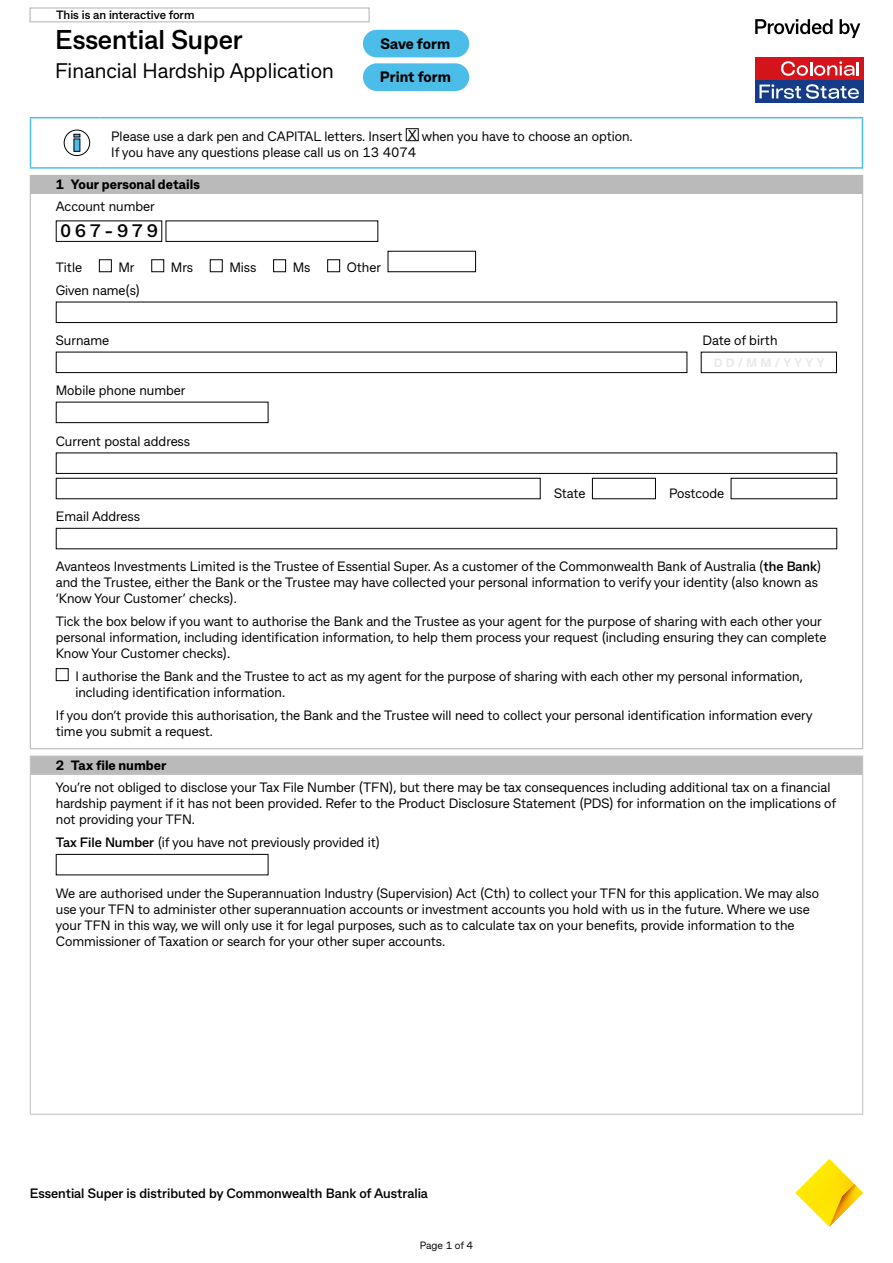
<style>
.page{position:relative;width:893px;height:1263px;background:#fff}
.page>*{position:absolute;margin:0;border:0;box-sizing:border-box;transform-origin:0 0}
.t1{font:700 27px "CBA Beacon Sans";color:#000}
.t2{font:21px "CBA Beacon Sans";color:#000}
.t3{font:700 18px "CBA Beacon Sans";letter-spacing:.2em;color:#000}
.t4{font:800 15px "CBA Beacon Sans";color:#000}
.t5{font:13.5px/16.2px "CBA Beacon Sans";color:#000}
.t6{font:700 13.5px "CBA Beacon Sans";color:#000}
.t7{font:800 13.5px "CBA Beacon Sans";letter-spacing:.005em;color:#000}
.t8{font:700 12px "CBA Beacon Sans";color:#000}
.t9{font:800 12px "CBA Beacon Sans";letter-spacing:.275em;color:#e9e9e9}
.t10{font:10.5px "CBA Beacon Sans";letter-spacing:-.005em;color:#000}
.s1{font-size:14.25px}
.s2{font-weight:700}
</style>
<div class="page">
<hr style="left:30px;top:118px;width:1px;height:49px;background:#4cbde8">
<hr style="left:30px;top:117px;width:71px;height:1px;background:#4cbde8">
<hr style="left:30px;top:167px;width:71px;height:2px;background:#4cbde8">
<hr style="left:101px;top:117px;width:762px;height:1px;background:#4cbde8">
<hr style="left:862px;top:118px;width:1px;height:49px;background:#4cbde8">
<hr style="left:101px;top:167px;width:762px;height:2px;background:#4cbde8">
<div style="left:64px;top:130px;width:26px;height:26px;border:1px solid #000;border-radius:50%"></div>
<svg style="left:73px;top:133px;width:8px;height:19px"></svg>
<div style="left:406px;top:128px;width:13px;height:13px;border:1px solid #000"></div>
<div style="left:30px;top:175px;width:833px;height:18px;background:#bababa"></div>
<hr style="left:31px;top:193px;width:831px;height:1px;background:#bababa">
<hr style="left:30px;top:193px;width:1px;height:555px;background:#bababa">
<hr style="left:862px;top:193px;width:1px;height:555px;background:#bababa">
<hr style="left:30px;top:748px;width:833px;height:1px;background:#bababa">
<div style="left:56px;top:220px;width:106px;height:22px;border:1px solid #000"></div>
<div style="left:166px;top:220px;width:212px;height:22px;border:1px solid #000"></div>
<div style="left:99px;top:259px;width:13px;height:13px;border:1px solid #000"></div>
<div style="left:151px;top:259px;width:13px;height:13px;border:1px solid #000"></div>
<div style="left:210px;top:259px;width:13px;height:13px;border:1px solid #000"></div>
<div style="left:273px;top:259px;width:13px;height:13px;border:1px solid #000"></div>
<div style="left:327px;top:259px;width:13px;height:13px;border:1px solid #000"></div>
<div style="left:56px;top:302px;width:781px;height:21px;border:1px solid #000"></div>
<div style="left:56px;top:352px;width:631px;height:21px;border:1px solid #000"></div>
<div style="left:701px;top:352px;width:136px;height:21px;border:1px solid #000"></div>
<div style="left:56px;top:402px;width:212px;height:21px;border:1px solid #000"></div>
<div style="left:56px;top:452px;width:781px;height:22px;border:1px solid #000"></div>
<div style="left:56px;top:528px;width:781px;height:21px;border:1px solid #000"></div>
<div style="left:56px;top:668px;width:13px;height:13px;border:1px solid #000"></div>
<div style="left:30px;top:756px;width:833px;height:18px;background:#bababa"></div>
<hr style="left:30px;top:756px;width:833px;height:1px;background:#c6c6c6">
<hr style="left:31px;top:774px;width:831px;height:1px;background:#c6c6c6">
<hr style="left:30px;top:774px;width:1px;height:340px;background:#c6c6c6">
<hr style="left:862px;top:774px;width:1px;height:340px;background:#c6c6c6">
<hr style="left:30px;top:1114px;width:833px;height:1px;background:#c6c6c6">
<div style="left:56px;top:854px;width:212px;height:21px;border:1px solid #000"></div>
<svg style="left:755px;top:19px;width:77px;height:15px"></svg>
<svg style="left:840px;top:19px;width:20px;height:19px"></svg>
<div style="left:755px;top:57px;width:108px;height:23px;background:#d5131a"></div>
<div style="left:755px;top:80px;width:108px;height:23px;background:#153c88"></div>
<svg style="left:781px;top:61px;width:78px;height:15px"></svg>
<svg style="left:759px;top:84px;width:100px;height:15px"></svg>
<svg style="left:795px;top:1159px;width:68px;height:68px"></svg>
<div style="left:29px;top:7px;width:341px;height:15px;border:1px solid #bababa"></div>
<div style="left:363px;top:30px;width:106px;height:27px;background:#4cbde8;border-radius:14px"></div>
<div style="left:363px;top:63px;width:106px;height:28px;background:#4cbde8;border-radius:14px"></div>
<p class="t8" style="left:56px;top:7px;width:140px">This is an interactive form</p>
<h1 class="t1" style="left:55px;top:21px;width:189px">Essential Super</h1>
<h2 class="t2" style="left:55px;top:57px;width:280px">Financial Hardship Application</h2>
<p class="t4" style="left:381px;top:34px;width:71px">Save form</p>
<p class="t4" style="left:380px;top:67px;width:73px">Print form</p>
<p class="t5" style="left:111px;top:128px;width:523px">Please use a dark pen and CAPITAL letters. Insert <span class="s1">X</span> when you have to choose an option.<br>If you have any questions please call us on 13 4074</p>
<p class="t7" style="left:56px;top:176px;width:145px">1 Your personal details</p>
<p class="t5" style="left:56px;top:198px;width:101px">Account number</p>
<h3 class="t3" style="left:60px;top:219px;width:99px">067-979</h3>
<p class="t5" style="left:56px;top:259px;width:28px">Title</p>
<p class="t5" style="left:118px;top:259px;width:18px">Mr</p>
<p class="t5" style="left:171px;top:259px;width:24px">Mrs</p>
<p class="t5" style="left:229px;top:259px;width:28px">Miss</p>
<p class="t5" style="left:293px;top:259px;width:19px">Ms</p>
<p class="t5" style="left:347px;top:259px;width:36px">Other</p>
<p class="t5" style="left:56px;top:281px;width:86px">Given name(s)</p>
<p class="t5" style="left:56px;top:331px;width:55px">Surname</p>
<p class="t5" style="left:702px;top:331px;width:77px">Date of birth</p>
<p class="t9" style="left:714px;top:354px;width:112px">DD/MM/YYYY</p>
<p class="t5" style="left:56px;top:381px;width:131px">Mobile phone number</p>
<p class="t5" style="left:56px;top:432px;width:136px">Current postal address</p>
<p class="t5" style="left:554px;top:485px;width:33px">State</p>
<p class="t5" style="left:669px;top:485px;width:56px">Postcode</p>
<p class="t5" style="left:56px;top:508px;width:86px">Email Address</p>
<p class="t5" style="left:56px;top:558px;width:767px">Avanteos Investments Limited is the Trustee of Essential Super. As a customer of the Commonwealth Bank of Australia (<span class="s2">the Bank</span>) and the Trustee, either the Bank or the Trustee may have collected your personal information to verify your identity (also known as ‘Know Your Customer’ checks).</p>
<p class="t5" style="left:56px;top:613px;width:772px">Tick the box below if you want to authorise the Bank and the Trustee as your agent for the purpose of sharing with each other your personal information, including identification information, to help them process your request (including ensuring they can complete<br>Know Your Customer checks).</p>
<p class="t5" style="left:75px;top:668px;width:729px">I authorise the Bank and the Trustee to act as my agent for the purpose of sharing with each other my personal information, including identification information.</p>
<p class="t5" style="left:56px;top:706px;width:758px">If you don’t provide this authorisation, the Bank and the Trustee will need to collect your personal identification information every time you submit a request.</p>
<p class="t7" style="left:56px;top:756px;width:112px">2 Tax file number</p>
<p class="t5" style="left:56px;top:779px;width:782px">You’re not obliged to disclose your Tax File Number (TFN), but there may be tax consequences including additional tax on a financial hardship payment if it has not been provided. Refer to the Product Disclosure Statement (PDS) for information on the implications of not providing your TFN.</p>
<p class="t5" style="left:56px;top:834px;width:326px"><span class="s2">Tax File Number</span> (if you have not previously provided it)</p>
<p class="t5" style="left:56px;top:884px;width:765px">We are authorised under the Superannuation Industry (Supervision) Act (Cth) to collect your TFN for this application. We may also use your TFN to administer other superannuation accounts or investment accounts you hold with us in the future. Where we use your TFN in this way, we will only use it for legal purposes, such as to calculate tax on your benefits, provide information to the Commissioner of Taxation or search for your other super accounts.</p>
<p class="t6" style="left:30px;top:1184px;width:400px">Essential Super is distributed by Commonwealth Bank of Australia</p>
<p class="t10" style="left:420px;top:1238px;width:55px">Page 1 of 4</p>
</div>
